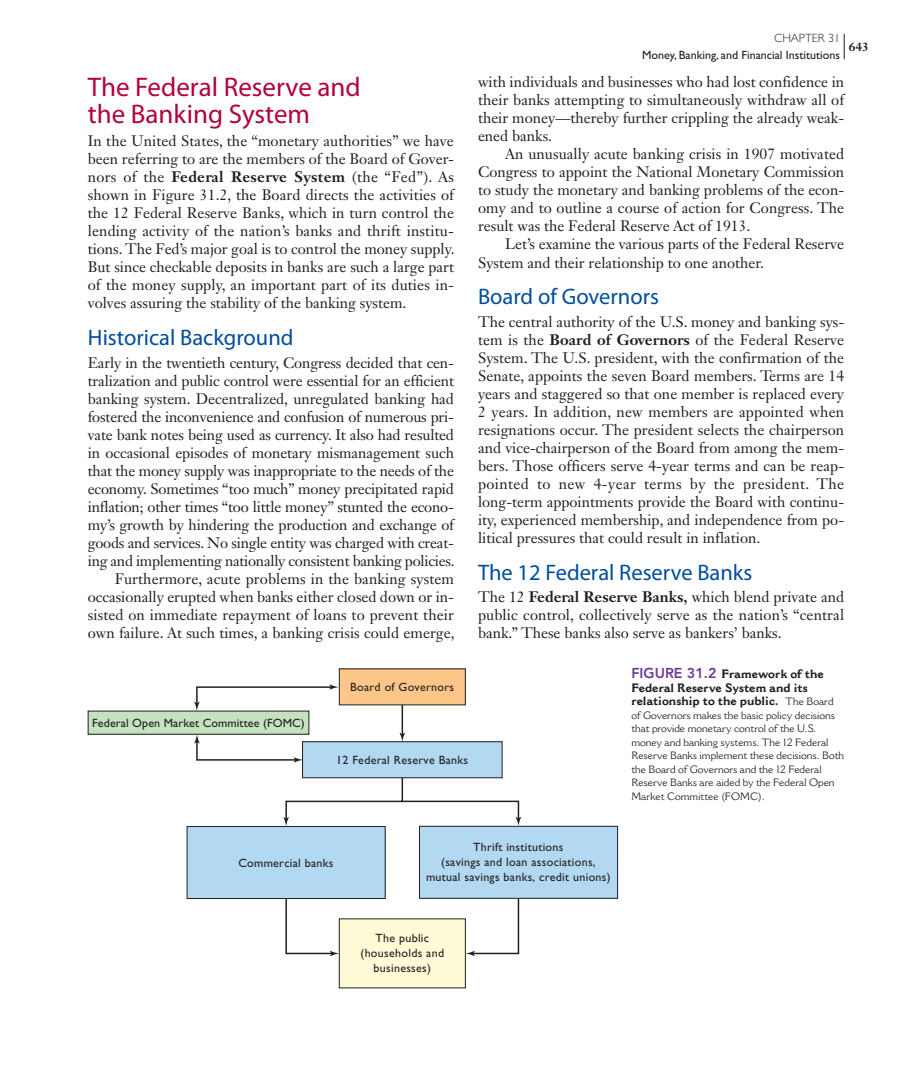
<style>
.page{position:relative;width:905px;height:1067px;background:#fff}
.page>*{position:absolute;margin:0;border:0;box-sizing:border-box;transform-origin:0 0}
.t1{font:27px/27px "Myriad Pro";color:#b10439}
.t2{font:22.5px "Myriad Pro";color:#014e9c}
.t3{font:15px/18px "Janson Text LT Std";color:#231f20;text-align:justify}
.t4{font:12px/15px "Gill Sans";letter-spacing:.025em;color:#231f20;text-align:center}
.t5{font:700 12px/13.5px "Cantoria MT Std";color:#231f20}
.t6{font:12px "Gill Sans Std";color:#231f20}
.t7{font:300 12px "Gill Sans Std";color:#231f20}
.t8{font:700 12px "Janson Text LT Std";color:#231f20}
.t9{font:10.5px/13.5px "Cantoria MT Std";color:#231f20}
.s1{font-weight:700}
.s2{font-family:"Avenir LT Std";font-weight:800;font-size:14.25px;color:#6c3a96}
.s3{font-weight:400;font-size:10.5px}
</style>
<div class="page">
<svg style="left:843px;top:34px;width:1px;height:25px"></svg>
<div style="left:187px;top:826px;width:198px;height:72px;background:#b3d8f1"></div>
<div style="left:187px;top:826px;width:198px;height:72px;border:1px solid #231f20"></div>
<div style="left:88px;top:711px;width:221px;height:23px;background:#c4e2bd"></div>
<svg style="left:285px;top:897px;width:54px;height:59px"></svg>
<svg style="left:466px;top:898px;width:54px;height:58px"></svg>
<svg style="left:283px;top:778px;width:121px;height:48px"></svg>
<hr style="left:401px;top:704px;width:2px;height:30px;background:#231f20">
<svg style="left:399px;top:732px;width:6px;height:9px"></svg>
<hr style="left:401px;top:800px;width:112px;height:2px;background:#231f20">
<svg style="left:511px;top:800px;width:10px;height:25px"></svg>
<svg style="left:194px;top:684px;width:144px;height:26px"></svg>
<div style="left:339px;top:669px;width:126px;height:36px;background:#fdc689"></div>
<div style="left:302px;top:741px;width:200px;height:36px;background:#b3d8f1"></div>
<div style="left:302px;top:741px;width:200px;height:37px;border:1px solid #231f20"></div>
<div style="left:419px;top:826px;width:198px;height:72px;background:#b3d8f1"></div>
<div style="left:419px;top:826px;width:199px;height:72px;border:1px solid #231f20"></div>
<div style="left:339px;top:918px;width:126px;height:69px;background:#fffbd6"></div>
<svg style="left:194px;top:734px;width:109px;height:28px"></svg>
<h1 class="t1" style="left:88px;top:75px;width:274px">The Federal Reserve and the Banking System</h1>
<p class="t3" style="left:88px;top:133px;width:368px">In the United States, the “monetary authorities” we have been referring to are the members of the Board of Gover&shy;nors of the <span class="s1">Federal Reserve System</span> (the “Fed”). As shown in Figure 31.2 , the Board directs the activities of the 12 Federal Reserve Banks, which in turn control the lending activity of the nation’s banks and thrift institu&shy;tions. The Fed’s major goal is to control the money supply.<br>But since checkable deposits in banks are such a large part of the money supply, an important part of its duties in&shy;volves assuring the stability of the banking system.</p>
<h2 class="t2" style="left:88px;top:329px;width:207px">Historical Background</h2>
<p class="t3" style="left:88px;top:355px;width:368px;text-align:right">Early in the twentieth century, Congress decided that cen&shy;tralization and public control were essential for an efficient banking system. Decentralized, unregulated banking had fostered the inconvenience and confusion of numerous pri&shy;vate bank notes being used as currency. It also had resulted in occasional episodes of monetary mismanagement such that the money supply was inappropriate to the needs of the economy. Sometimes “too much” money precipitated rapid inflation; other times “too little money” stunted the econo&shy;my’s growth by hindering the production and exchange of goods and services. No single entity was charged with creat&shy;ing and implementing nationally consistent banking policies.<br>Furthermore, acute problems in the banking system occasionally erupted when banks either closed down or in&shy;sisted on immediate repayment of loans to prevent their own failure. At such times, a banking crisis could emerge,</p>
<p class="t4" style="left:92px;top:716px;width:214px">Federal Open Market Committee (FOMC)</p>
<p class="t4" style="left:350px;top:680px;width:106px">Board of Governors</p>
<p class="t4" style="left:336px;top:753px;width:134px">12 Federal Reserve Banks</p>
<p class="t7" style="left:774px;top:33px;width:67px">CHAPTER 31</p>
<p class="t6" style="left:642px;top:51px;width:199px">Money, Banking, and Financial Institutions</p>
<p class="t8" style="left:848px;top:42px;width:22px">643</p>
<p class="t3" style="left:478px;top:74px;width:367px">with individuals and businesses who had lost confidence in their banks attempting to simultaneously withdraw all of their money—thereby further crippling the already weak&shy;ened banks.</p>
<p class="t3" style="left:478px;top:146px;width:367px;text-indent:27px">An unusually acute banking crisis in 1907 motivated Congress to appoint the National Monetary Commission to study the monetary and banking problems of the econ&shy;omy and to outline a course of action for Congress. The result was the Federal Reserve Act of 1913.</p>
<p class="t3" style="left:478px;top:236px;width:367px;text-indent:27px">Let’s examine the various parts of the Federal Reserve<br>System and their relationship to one another.</p>
<h2 class="t2" style="left:478px;top:288px;width:183px">Board of Governors</h2>
<p class="t3" style="left:478px;top:314px;width:368px">The central authority of the U.S. money and banking sys&shy;tem is the <span class="s1">Board of Governors</span> of the Federal Reserve System. The U.S. president, with the confirmation of the Senate, appoints the seven Board members. Terms are 14 years and staggered so that one member is replaced every 2 years. In addition, new members are appointed when resignations occur. The president selects the chairperson and vice-chairperson of the Board from among the mem&shy;bers. Those officers serve 4-year terms and can be reap&shy;pointed to new 4-year terms by the president. The long-term appointments provide the Board with continu&shy;ity, experienced membership, and independence from po&shy;litical pressures that could result in inflation.</p>
<h2 class="t2" style="left:478px;top:563px;width:276px">The 12 Federal Reserve Banks</h2>
<p class="t3" style="left:478px;top:589px;width:368px">The 12 <span class="s1">Federal Reserve Banks,</span> which blend private and public control, collectively serve as the nation’s “central bank.” These banks also serve as bankers’ banks.</p>
<p class="t5" style="left:631px;top:668px;width:204px"><span class="s2">FIGURE 31.2</span> Framework of the<br>Federal Reserve System and its relationship to the public. <span class="s3">The Board</span></p>
<p class="t9" style="left:631px;top:709px;width:214px">of Governors makes the basic policy decisions that provide monetary control of the U.S. money and banking systems. The 12 Federal Reserve Banks implement these decisions. Both the Board of Governors and the 12 Federal Reserve Banks are aided by the Federal Open Market Committee (FOMC).</p>
<p class="t4" style="left:238px;top:856px;width:97px">Commercial banks</p>
<p class="t4" style="left:426px;top:841px;width:186px">Thrift institutions<br>(savings and loan associations, mutual savings banks, credit unions)</p>
<p class="t4" style="left:360px;top:932px;width:85px">The public (households and businesses)</p>
</div>
